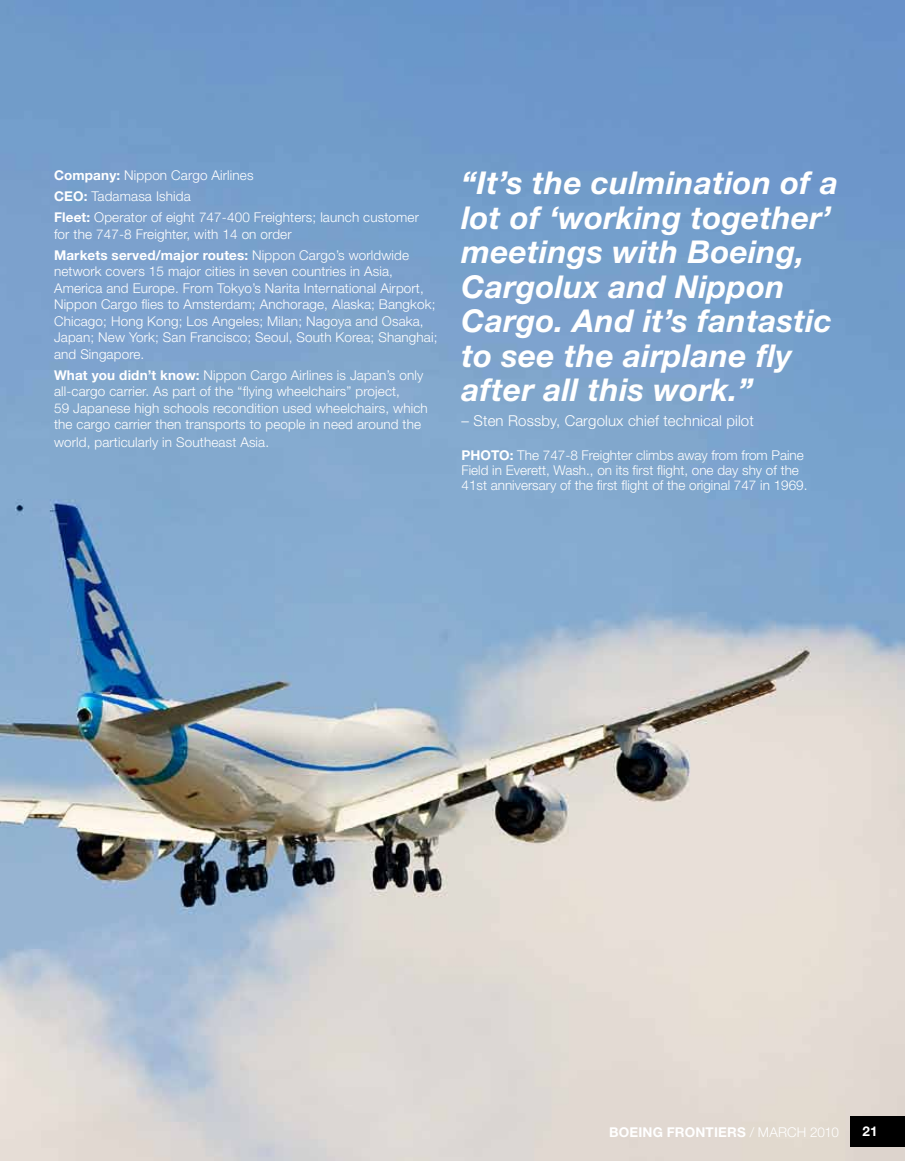
<style>
.page{position:relative;width:905px;height:1161px;background:#fff}
.page>*{position:absolute;margin:0;border:0;box-sizing:border-box;transform-origin:0 0}
.t1{font:italic 700 31.5px/34.5px "Helvetica Neue";letter-spacing:.01em;color:#fff}
.t2{font:300 15px "Helvetica Neue";letter-spacing:.01em;color:#fff}
.t3{font:300 13.5px/16.5px "Helvetica Neue";letter-spacing:.01em;color:#fff}
.t4{font:700 13.5px "Helvetica Neue";letter-spacing:.015em;color:#fff}
.s1{font-weight:700}
.s2{font-weight:300}
</style>
<div class="page">
<img style="left:0;top:0;width:904px;height:1161px">
<div style="left:850px;top:1116px;width:54px;height:31px;background:#000"></div>
<p class="t3" style="left:54px;top:165px;width:366px;line-height:21px"><span class="s1">Company:</span> Nippon Cargo Airlines<br><span class="s1">CEO:</span> Tadamasa Ishida<br><span class="s1">Fleet:</span> Operator of eight 747-400 Freighters; launch customer</p>
<p class="t3" style="left:54px;top:223px;width:356px;line-height:21px">for the 747-8 Freighter, with 14 on order<br><span class="s1">Markets served/major routes:</span> Nippon Cargo’s worldwide</p>
<p class="t3" style="left:54px;top:263px;width:385px">network covers 15 major cities in seven countries in Asia, America and Europe. From Tokyo’s Narita International Airport, Nippon Cargo flies to Amsterdam; Anchorage, Alaska; Bangkok; Chicago; Hong Kong; Los Angeles; Milan; Nagoya and Osaka, Japan; New York; San Francisco; Seoul, South Korea; Shanghai; and Singapore.</p>
<p class="t3" style="left:54px;top:366px;width:375px"><span class="s1">What you didn’t know:</span> Nippon Cargo Airlines is Japan’s only all-cargo carrier. As part of the “flying wheelchairs” project,<br>59 Japanese high schools recondition used wheelchairs, which the cargo carrier then transports to people in need around the</p>
<p class="t3" style="left:54px;top:434px;width:217px">world, particularly in Southeast Asia.</p>
<h1 class="t1" style="left:461px;top:165px;width:378px">“It’s the culmination of a lot of ‘working together’ meetings with Boeing,<br>Cargolux and Nippon<br>Cargo. And it’s fantastic to see the airplane fly after all this work.”</h1>
<p class="t2" style="left:461px;top:411px;width:294px">– Sten Rossby, Cargolux chief technical pilot</p>
<p class="t3" style="left:461px;top:447px;width:347px;line-height:15px"><span class="s1">PHOTO:</span> The 747-8 Freighter climbs away from from Paine<br>Field in Everett, Wash., on its first flight, one day shy of the<br>41st anniversary of the first flight of the original 747 in 1969.</p>
<p class="t4" style="left:609px;top:1123px;width:231px">BOEING FRONTIERS <span class="s2">/ MARCH 2010</span></p>
<p class="t4" style="left:862px;top:1123px;width:17px">21</p>
</div>
